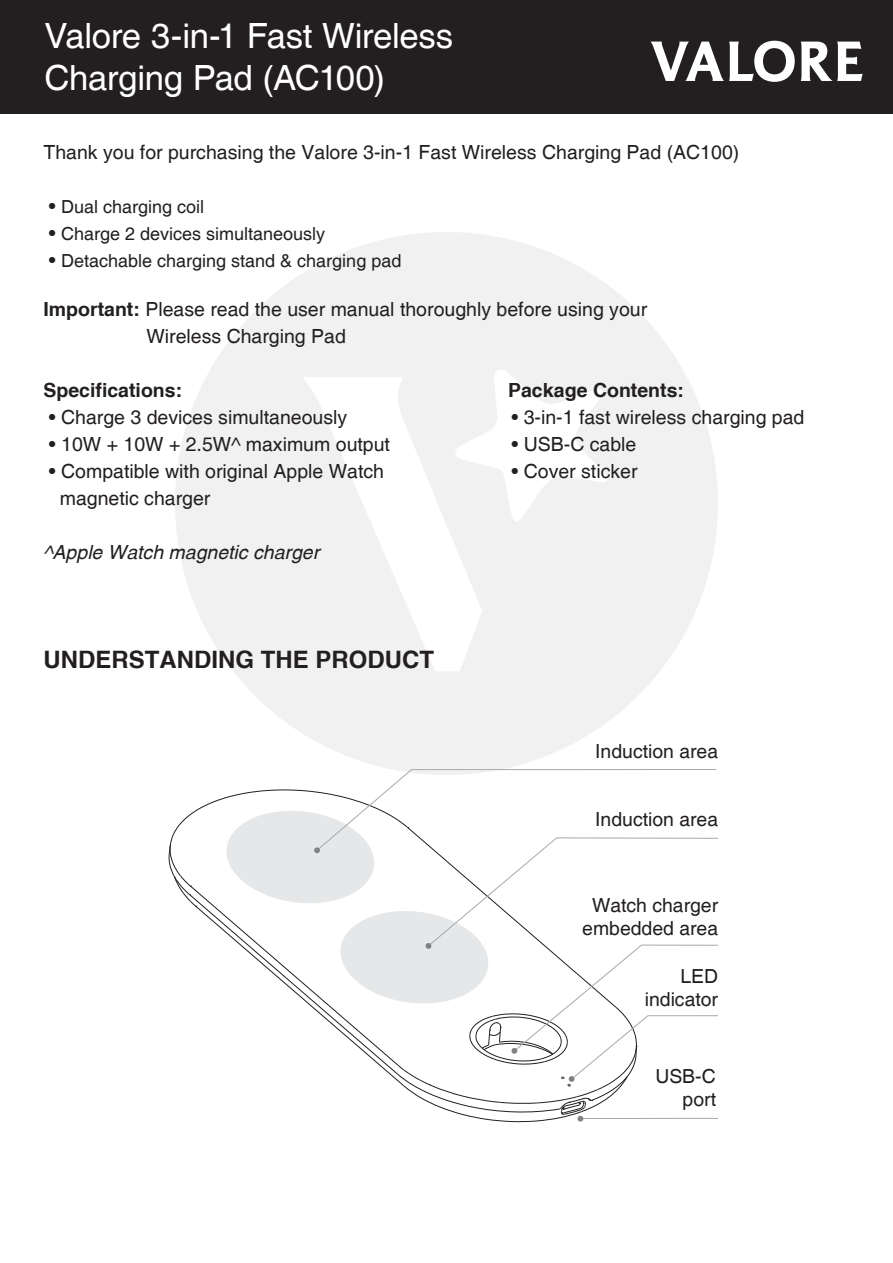
<style>
.page{position:relative;width:893px;height:1263px;background:#fff}
.page>*{position:absolute;margin:0;border:0;box-sizing:border-box;transform-origin:0 0}
.t1{font:34.8px/41.7px "Helvetica";letter-spacing:-.01em;color:#fff}
.t2{font:700 24px "Helvetica cyr";color:#231f20}
.t3{font:19.5px/27px "Helvetica";color:#231f20}
.t4{font:700 19.5px "Helvetica cyr";color:#231f20}
.t5{font:italic 19.5px "Helvetica cyr";color:#231f20}
.t6{font:19.35px/23.1px "Helvetica";color:#231f20;text-align:right}
.t7{font:18px "Helvetica";color:#231f20}
.s1{font-size:19.5px}
.s2{font-family:"Helvetica cyr";font-weight:700}
</style>
<div class="page">
<svg style="left:175px;top:232px;width:543px;height:537px;fill:#f1f1f2"></svg>
<div style="left:0;top:0;width:893px;height:113px;background:#231f20"></div>
<svg style="left:650px;top:41px;width:145px;height:41px"></svg>
<svg style="left:801px;top:42px;width:62px;height:39px"></svg>
<svg style="left:168px;top:769px;width:550px;height:353px"></svg>
<h1 class="t1" style="left:44px;top:17px;width:410px">Valore 3-in-1 Fast Wireless<br>Charging Pad (AC100)</h1>
<p class="t3" style="left:43px;top:139px;width:697px">Thank you for purchasing the Valore 3-in-1 Fast Wireless Charging Pad (AC100)</p>
<p class="t7" style="left:49px;top:196px;width:157px"><span class="s1">•</span> Dual charging coil</p>
<p class="t7" style="left:49px;top:223px;width:278px"><span class="s1">•</span> Charge 2 devices simultaneously</p>
<p class="t7" style="left:49px;top:250px;width:354px"><span class="s1">•</span> Detachable charging stand &amp; charging pad</p>
<p class="t3" style="left:146px;top:296px;width:502px;text-indent:-103px"><span class="s2">Important:</span> Please read the user manual thoroughly before using your<br>Wireless Charging Pad</p>
<p class="t4" style="left:43px;top:379px;width:140px">Specifications:</p>
<p class="t4" style="left:508px;top:379px;width:177px">Package Contents:</p>
<p class="t3" style="left:49px;top:404px;width:300px">• Charge 3 devices simultaneously</p>
<p class="t3" style="left:49px;top:431px;width:343px">• 10W + 10W + 2.5W^ maximum output</p>
<p class="t3" style="left:60px;top:458px;width:326px;text-indent:-11px">• Compatible with original Apple Watch magnetic charger</p>
<p class="t5" style="left:43px;top:541px;width:277px">^Apple Watch magnetic charger</p>
<p class="t3" style="left:511px;top:405px;width:294px">• 3-in-1 fast wireless charging pad</p>
<p class="t3" style="left:511px;top:432px;width:126px">• USB-C cable</p>
<p class="t3" style="left:511px;top:459px;width:128px">• Cover sticker</p>
<p class="t2" style="left:43px;top:646px;width:392px">UNDERSTANDING THE PRODUCT</p>
<p class="t6" style="left:595px;top:740px;width:124px">Induction area</p>
<p class="t6" style="left:595px;top:808px;width:124px">Induction area</p>
<p class="t6" style="left:582px;top:894px;width:137px;text-align:center">Watch charger embedded area</p>
<p class="t6" style="left:645px;top:965px;width:75px">LED indicator</p>
<p class="t6" style="left:655px;top:1065px;width:62px">USB-C port</p>
</div>
